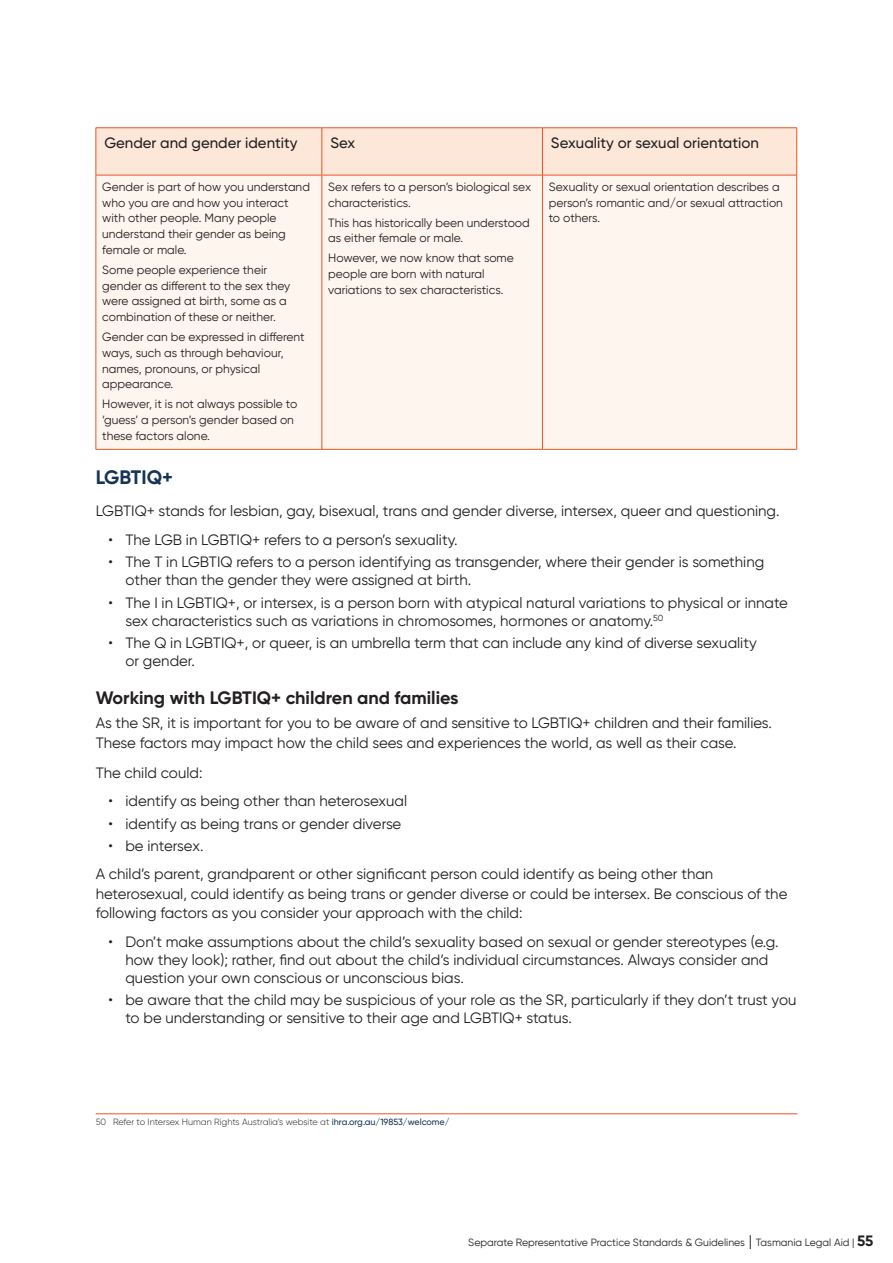
<style>
.page{position:relative;width:893px;height:1263px;background:#fff}
.page>*{position:absolute;margin:0;border:0;box-sizing:border-box;transform-origin:0 0}
.t1{font:700 19.5px "Gilroy";color:#153456}
.t2{font:700 18px "Gilroy";color:#231f20}
.Paragraph{font:15px/18px "Gilroy";color:#231f20}
.t3{font:500 15px "Gilroy";color:#231f20}
.Table_Paragraph{font:12px/15.8px "Gilroy";color:#231f20}
.t4{font:10.5px "Gilroy";color:#231f20}
.Footnote{font:300 9px "Gilroy";color:#231f20}
.s1{font-weight:500;color:#153456}
.s2{font-size:15px}
.s3{font-weight:700;font-size:15px}
</style>
<div class="page">
<div style="left:97px;top:128px;width:699px;height:47px;background:#fce7d9"></div>
<div style="left:97px;top:176px;width:699px;height:273px;background:#fef5ef"></div>
<hr style="left:322px;top:128px;width:1px;height:47px;background:#e95524">
<hr style="left:542px;top:128px;width:1px;height:47px;background:#e95524">
<hr style="left:96px;top:175px;width:1px;height:274px;background:#e95524">
<hr style="left:322px;top:175px;width:1px;height:274px;background:#e95524">
<hr style="left:542px;top:175px;width:1px;height:274px;background:#e95524">
<hr style="left:796px;top:175px;width:1px;height:274px;background:#e95524">
<hr style="left:96px;top:449px;width:226px;height:1px;background:#e95524">
<hr style="left:322px;top:449px;width:220px;height:1px;background:#e95524">
<hr style="left:542px;top:449px;width:255px;height:1px;background:#e95524">
<hr style="left:96px;top:127px;width:226px;height:1px;background:#e95524">
<hr style="left:96px;top:128px;width:1px;height:47px;background:#e95524">
<hr style="left:322px;top:127px;width:220px;height:1px;background:#e95524">
<hr style="left:542px;top:127px;width:255px;height:1px;background:#e95524">
<hr style="left:796px;top:128px;width:1px;height:47px;background:#e95524">
<hr style="left:96px;top:175px;width:226px;height:1px;background:#e95524">
<hr style="left:322px;top:175px;width:220px;height:1px;background:#e95524">
<hr style="left:542px;top:175px;width:255px;height:1px;background:#e95524">
<hr style="left:96px;top:1113px;width:701px;height:1px;background:#e95524">
<h6 class="t3" style="left:104px;top:134px;width:195px">Gender and gender identity</h6>
<h6 class="t3" style="left:330px;top:134px;width:26px">Sex</h6>
<h6 class="t3" style="left:551px;top:134px;width:209px">Sexuality or sexual orientation</h6>
<p class="Table_Paragraph" style="left:102px;top:179px;width:209px">Gender is part of how you understand who you are and how you interact with other people. Many people understand their gender as being female or male.</p>
<p class="Table_Paragraph" style="left:102px;top:262px;width:190px">Some people experience their gender as different to the sex they were assigned at birth, some as a combination of these or neither.</p>
<p class="Table_Paragraph" style="left:102px;top:329px;width:204px">Gender can be expressed in different ways, such as through behaviour, names, pronouns, or physical appearance.</p>
<p class="Table_Paragraph" style="left:102px;top:396px;width:197px">However, it is not always possible to ‘guess’ a person’s gender based on these factors alone.</p>
<p class="Table_Paragraph" style="left:328px;top:179px;width:204px">Sex refers to a person’s biological sex characteristics.</p>
<p class="Table_Paragraph" style="left:328px;top:214px;width:203px">This has historically been understood as either female or male.</p>
<p class="Table_Paragraph" style="left:328px;top:250px;width:187px">However, we now know that some people are born with natural variations to sex characteristics.</p>
<p class="Table_Paragraph" style="left:549px;top:179px;width:236px">Sexuality or sexual orientation describes a person’s romantic and/or sexual attraction to others.</p>
<h3 class="t1" style="left:96px;top:465px;width:79px">LGBTIQ+</h3>
<p class="Paragraph" style="left:96px;top:502px;width:685px">LGBTIQ+ stands for lesbian, gay, bisexual, trans and gender diverse, intersex, queer and questioning.</p>
<p class="Paragraph" style="left:108px;top:531px;width:351px">• The LGB in LGBTIQ+ refers to a person’s sexuality.</p>
<p class="Paragraph" style="left:125px;top:553px;width:640px;text-indent:-17px">• The T in LGBTIQ refers to a person identifying as transgender, where their gender is something other than the gender they were assigned at birth.</p>
<p class="Paragraph" style="left:125px;top:593px;width:664px;text-indent:-17px">• The I in LGBTIQ+, or intersex, is a person born with atypical natural variations to physical or innate sex characteristics such as variations in chromosomes, hormones or anatomy.<sup>50</sup></p>
<p class="Paragraph" style="left:125px;top:633px;width:633px;text-indent:-17px">• The Q in LGBTIQ+, or queer, is an umbrella term that can include any kind of diverse sexuality or gender.</p>
<h4 class="t2" style="left:96px;top:687px;width:364px">Working with LGBTIQ+ children and families</h4>
<p class="Paragraph" style="left:96px;top:713px;width:678px;line-height:19.5px">As the SR, it is important for you to be aware of and sensitive to LGBTIQ+ children and their families.<br>These factors may impact how the child sees and experiences the world, as well as their case.</p>
<p class="Paragraph" style="left:96px;top:763px;width:108px">The child could:</p>
<p class="Paragraph" style="left:108px;top:792px;width:300px">• identify as being other than heterosexual</p>
<p class="Paragraph" style="left:108px;top:814px;width:294px">• identify as being trans or gender diverse</p>
<p class="Paragraph" style="left:108px;top:837px;width:97px">• be intersex.</p>
<p class="Paragraph" style="left:96px;top:864px;width:693px;line-height:19.5px">A child’s parent, grandparent or other significant person could identify as being other than heterosexual, could identify as being trans or gender diverse or could be intersex. Be conscious of the following factors as you consider your approach with the child:</p>
<p class="Paragraph" style="left:125px;top:932px;width:655px;text-indent:-17px">• Don’t make assumptions about the child’s sexuality based on sexual or gender stereotypes (e.g. how they look); rather, find out about the child’s individual circumstances. Always consider and question your own conscious or unconscious bias.</p>
<p class="Paragraph" style="left:125px;top:990px;width:672px;text-indent:-17px">• be aware that the child may be suspicious of your role as the SR, particularly if they don’t trust you to be understanding or sensitive to their age and LGBTIQ+ status.</p>
<p class="Footnote" style="left:96px;top:1116px;width:355px">50 Refer to Intersex Human Rights Australia’s website at <span class="s1">ihra.org.au/19853/welcome/</span></p>
<p class="t4" style="left:468px;top:1236px;width:407px">Separate Representative Practice Standards &amp; Guidelines <span class="s2">|</span> Tasmania Legal Aid | <span class="s3">55</span></p>
</div>
